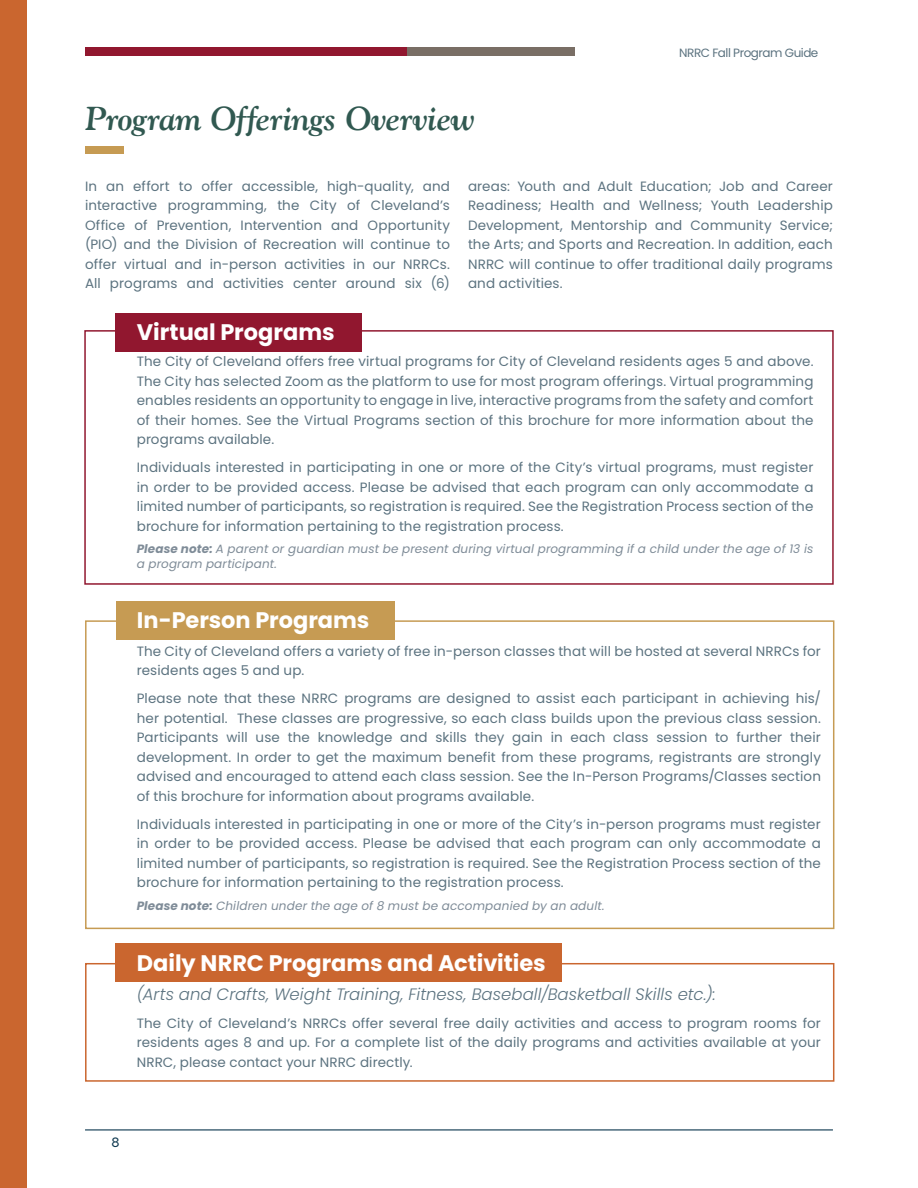
<style>
.page{position:relative;width:918px;height:1188px;background:#fff}
.page>*{position:absolute;margin:0;border:0;box-sizing:border-box;transform-origin:0 0}
.t1{font:italic 700 33px "Goudy";letter-spacing:-.01em;color:#315951}
.Headline_-_ExtraBold__Justify{font:700 22.5px "Poppins";color:#fff}
._8_Content_black_Source_Sans_Pro{font:italic 300 16.5px "Poppins";color:#5c7380}
._8_Content_black_Source_Sans_Pro-2{font:13.5px/19.5px "Poppins";letter-spacing:.01em;color:#5c7380;text-align:justify}
.t2{font:500 13.5px "Raleway";color:#0e384f}
._8_Content_black_Source_Sans_Pro-3{font:italic 12px/14.4px "Poppins";letter-spacing:.015em;color:#7f8c98}
.t3{font:700 12px "Raleway";color:#0e384f}
.t4{font:12px "Poppins";letter-spacing:-.04em;color:#5c7380}
.s1{font-weight:700}
</style>
<div class="page">
<hr style="left:85px;top:1129px;width:748px;height:1px;background:#0e384f">
<div style="left:0;top:0;width:27px;height:1188px;background:#ca662f"></div>
<div style="left:116px;top:944px;width:446px;height:38px;background:#ca662f"></div>
<div style="left:84px;top:330px;width:750px;height:255px;border:2px solid #91172f"></div>
<div style="left:85px;top:620px;width:749px;height:309px;border:2px solid #c69b53"></div>
<div style="left:85px;top:963px;width:749px;height:119px;border:2px solid #ca662f"></div>
<div style="left:116px;top:313px;width:246px;height:39px;background:#91172f"></div>
<div style="left:116px;top:601px;width:279px;height:39px;background:#c69b53"></div>
<div style="left:85px;top:47px;width:322px;height:9px;background:#91172f"></div>
<div style="left:407px;top:47px;width:168px;height:9px;background:#796e65"></div>
<div style="left:85px;top:146px;width:39px;height:8px;background:#c69b53"></div>
<p class="t1" style="left:85px;top:98px;width:392px">Program Offerings Overview</p>
<p class="t3" style="left:679px;top:46px;width:155px">The Company Profile 2020</p>
<p class="t4" style="left:679px;top:46px;width:141px">NRRC Fall Program Guide</p>
<p class="_8_Content_black_Source_Sans_Pro-2" style="left:85px;top:177px;width:367px">In an effort to offer accessible, high-quality, and interactive programming, the City of Cleveland’s Office of Prevention, Intervention and Opportunity (PIO) and the Division of Recreation will continue to offer virtual and in-person activities in our NRRCs.<br>All programs and activities center around six (6)</p>
<p class="_8_Content_black_Source_Sans_Pro-2" style="left:468px;top:177px;width:366px">areas: Youth and Adult Education; Job and Career Readiness; Health and Wellness; Youth Leadership Development, Mentorship and Community Service; the Arts; and Sports and Recreation. In addition, each NRRC will continue to offer traditional daily programs and activities.</p>
<p class="Headline_-_ExtraBold__Justify" style="left:137px;top:319px;width:199px">Virtual Programs</p>
<p class="_8_Content_black_Source_Sans_Pro-2" style="left:137px;top:352px;width:678px">The City of Cleveland offers free virtual programs for City of Cleveland residents ages 5 and above.<br>The City has selected Zoom as the platform to use for most program offerings. Virtual programming enables residents an opportunity to engage in live, interactive programs from the safety and comfort of their homes. See the Virtual Programs section of this brochure for more information about the programs available.</p>
<p class="_8_Content_black_Source_Sans_Pro-2" style="left:137px;top:458px;width:678px">Individuals interested in participating in one or more of the City’s virtual programs, must register in order to be provided access. Please be advised that each program can only accommodate a limited number of participants, so registration is required. See the Registration Process section of the brochure for information pertaining to the registration process.</p>
<p class="_8_Content_black_Source_Sans_Pro-3" style="left:137px;top:542px;width:678px"><span class="s1">Please note:</span> A parent or guardian must be present during virtual programming if a child under the age of 13 is a program participant.</p>
<p class="Headline_-_ExtraBold__Justify" style="left:137px;top:607px;width:234px">In-Person Programs</p>
<p class="_8_Content_black_Source_Sans_Pro-2" style="left:137px;top:641px;width:686px">The City of Cleveland offers a variety of free in-person classes that will be hosted at several NRRCs for residents ages 5 and up.</p>
<p class="_8_Content_black_Source_Sans_Pro-2" style="left:137px;top:689px;width:686px">Please note that these NRRC programs are designed to assist each participant in achieving his/ her potential. These classes are progressive, so each class builds upon the previous class session.<br>Participants will use the knowledge and skills they gain in each class session to further their development. In order to get the maximum benefit from these programs, registrants are strongly advised and encouraged to attend each class session. See the In-Person Programs/Classes section of this brochure for information about programs available.</p>
<p class="_8_Content_black_Source_Sans_Pro-2" style="left:137px;top:814px;width:686px">Individuals interested in participating in one or more of the City’s in-person programs must register in order to be provided access. Please be advised that each program can only accommodate a limited number of participants, so registration is required. See the Registration Process section of the brochure for information pertaining to the registration process.</p>
<p class="_8_Content_black_Source_Sans_Pro-3" style="left:137px;top:899px;width:469px"><span class="s1">Please note:</span> Children under the age of 8 must be accompanied by an adult.</p>
<p class="Headline_-_ExtraBold__Justify" style="left:137px;top:950px;width:411px">Daily NRRC Programs and Activities</p>
<p class="_8_Content_black_Source_Sans_Pro" style="left:137px;top:984px;width:581px">(Arts and Crafts, Weight Training, Fitness, Baseball/Basketball Skills etc.):</p>
<p class="_8_Content_black_Source_Sans_Pro-2" style="left:137px;top:1013px;width:686px">The City of Cleveland’s NRRCs offer several free daily activities and access to program rooms for residents ages 8 and up. For a complete list of the daily programs and activities available at your NRRC, please contact your NRRC directly.</p>
<p class="t2" style="left:112px;top:1135px;width:10px">8</p>
</div>
